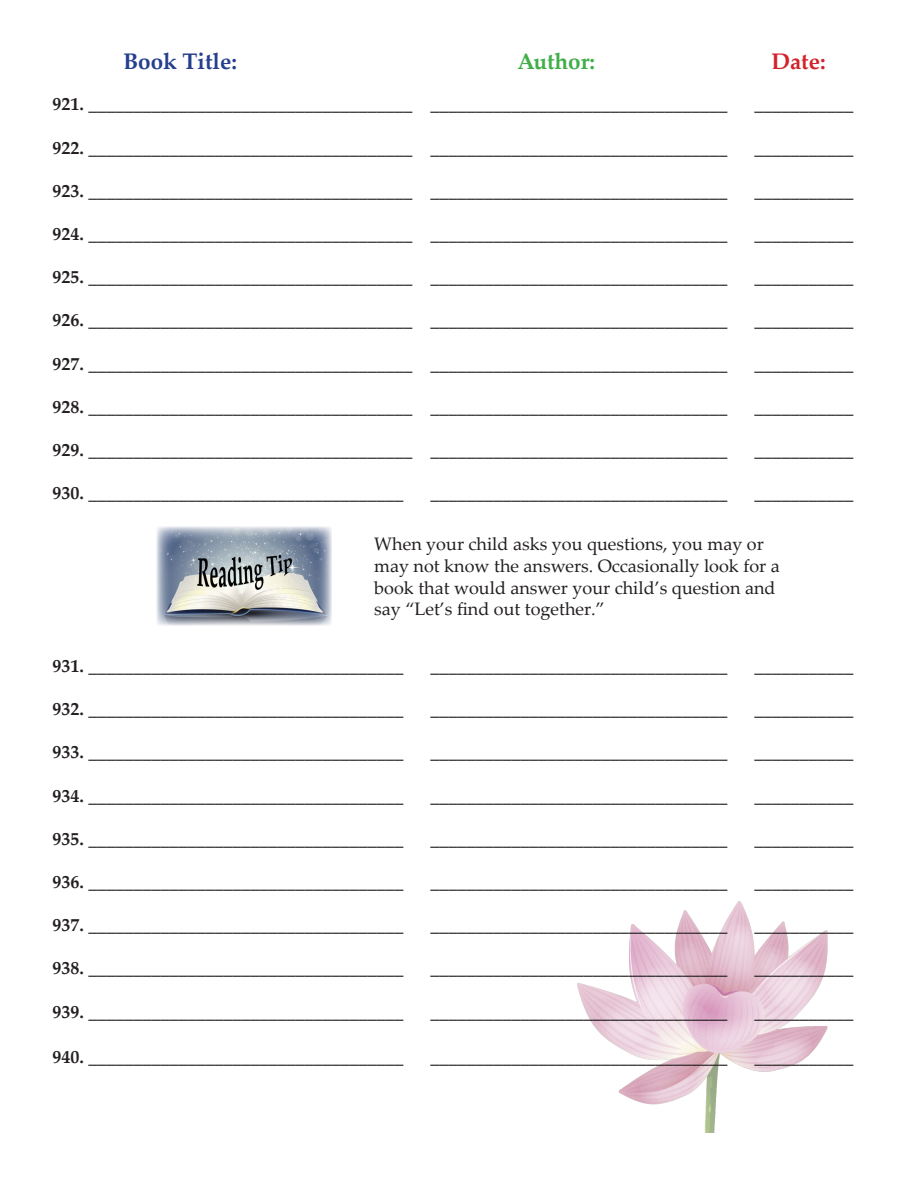
<style>
.page{position:relative;width:918px;height:1188px;background:#fff}
.page>*{position:absolute;margin:0;border:0;box-sizing:border-box;transform-origin:0 0}
.t1{font:700 22.5px "Palatino Linotype";color:#253f8e}
.t2{font:700 22.5px "Palatino Linotype";color:#40ae49}
.t3{font:700 22.5px "Palatino Linotype";color:#d1232a}
.t4{font:700 18px "Palatino Linotype";color:#231f20}
.t5{font:18px "Palatino Linotype";color:#231f20}
</style>
<div class="page">
<img style="left:577px;top:901px;width:251px;height:232px">
<img style="left:157px;top:527px;width:174px;height:98px">
<p class="t1" style="left:123px;top:45px;width:115px">Book Title:</p>
<p class="t2" style="left:517px;top:45px;width:79px">Author:</p>
<p class="t3" style="left:771px;top:45px;width:56px">Date:</p>
<p class="t4" style="left:52px;top:91px;width:676px">921. ____________________________________ _________________________________</p>
<p class="t4" style="left:754px;top:91px;width:100px">___________</p>
<p class="t4" style="left:52px;top:135px;width:676px">922. ____________________________________ _________________________________</p>
<p class="t4" style="left:754px;top:135px;width:100px">___________</p>
<p class="t4" style="left:52px;top:178px;width:676px">923. ____________________________________ _________________________________</p>
<p class="t4" style="left:754px;top:178px;width:100px">___________</p>
<p class="t4" style="left:52px;top:221px;width:676px">924. ____________________________________ _________________________________</p>
<p class="t4" style="left:754px;top:221px;width:100px">___________</p>
<p class="t4" style="left:52px;top:264px;width:676px">925. ____________________________________ _________________________________</p>
<p class="t4" style="left:754px;top:264px;width:100px">___________</p>
<p class="t4" style="left:52px;top:307px;width:676px">926. ____________________________________ _________________________________</p>
<p class="t4" style="left:754px;top:307px;width:100px">___________</p>
<p class="t4" style="left:52px;top:351px;width:676px">927. ____________________________________ _________________________________</p>
<p class="t4" style="left:754px;top:351px;width:100px">___________</p>
<p class="t4" style="left:52px;top:394px;width:676px">928. ____________________________________ _________________________________</p>
<p class="t4" style="left:754px;top:394px;width:100px">___________</p>
<p class="t4" style="left:52px;top:437px;width:676px">929. ____________________________________ _________________________________</p>
<p class="t4" style="left:754px;top:437px;width:100px">___________</p>
<p class="t4" style="left:52px;top:480px;width:352px">930. ___________________________________</p>
<p class="t4" style="left:430px;top:480px;width:298px">_________________________________</p>
<p class="t4" style="left:754px;top:480px;width:100px">___________</p>
<p class="t5" style="left:374px;top:531px;width:391px">When your child asks you questions, you may or</p>
<p class="t5" style="left:374px;top:553px;width:407px">may not know the answers. Occasionally look for a</p>
<p class="t5" style="left:374px;top:575px;width:403px">book that would answer your child’s question and</p>
<p class="t5" style="left:374px;top:596px;width:232px">say “Let’s find out together.”</p>
<p class="t4" style="left:52px;top:653px;width:352px">931. ___________________________________</p>
<p class="t4" style="left:52px;top:696px;width:352px">932. ___________________________________</p>
<p class="t4" style="left:52px;top:739px;width:352px">933. ___________________________________</p>
<p class="t4" style="left:52px;top:783px;width:352px">934. ___________________________________</p>
<p class="t4" style="left:52px;top:826px;width:352px">935. ___________________________________</p>
<p class="t4" style="left:52px;top:869px;width:352px">936. ___________________________________</p>
<p class="t4" style="left:52px;top:912px;width:352px">937. ___________________________________</p>
<p class="t4" style="left:52px;top:955px;width:352px">938. ___________________________________</p>
<p class="t4" style="left:52px;top:999px;width:352px">939. ___________________________________</p>
<p class="t4" style="left:52px;top:1044px;width:352px">940. ___________________________________</p>
<p class="t4" style="left:430px;top:653px;width:298px">_________________________________</p>
<p class="t4" style="left:754px;top:653px;width:100px">___________</p>
<p class="t4" style="left:430px;top:696px;width:298px">_________________________________</p>
<p class="t4" style="left:754px;top:696px;width:100px">___________</p>
<p class="t4" style="left:430px;top:739px;width:298px">_________________________________</p>
<p class="t4" style="left:754px;top:739px;width:100px">___________</p>
<p class="t4" style="left:430px;top:783px;width:298px">_________________________________</p>
<p class="t4" style="left:754px;top:783px;width:100px">___________</p>
<p class="t4" style="left:430px;top:826px;width:298px">_________________________________</p>
<p class="t4" style="left:754px;top:826px;width:100px">___________</p>
<p class="t4" style="left:430px;top:869px;width:298px">_________________________________</p>
<p class="t4" style="left:754px;top:869px;width:100px">___________</p>
<p class="t4" style="left:430px;top:912px;width:298px">_________________________________</p>
<p class="t4" style="left:754px;top:912px;width:100px">___________</p>
<p class="t4" style="left:430px;top:955px;width:298px">_________________________________</p>
<p class="t4" style="left:754px;top:955px;width:100px">___________</p>
<p class="t4" style="left:430px;top:999px;width:298px">_________________________________</p>
<p class="t4" style="left:754px;top:999px;width:100px">___________</p>
<p class="t4" style="left:430px;top:1044px;width:298px">_________________________________</p>
<p class="t4" style="left:754px;top:1044px;width:100px">___________</p>
</div>
